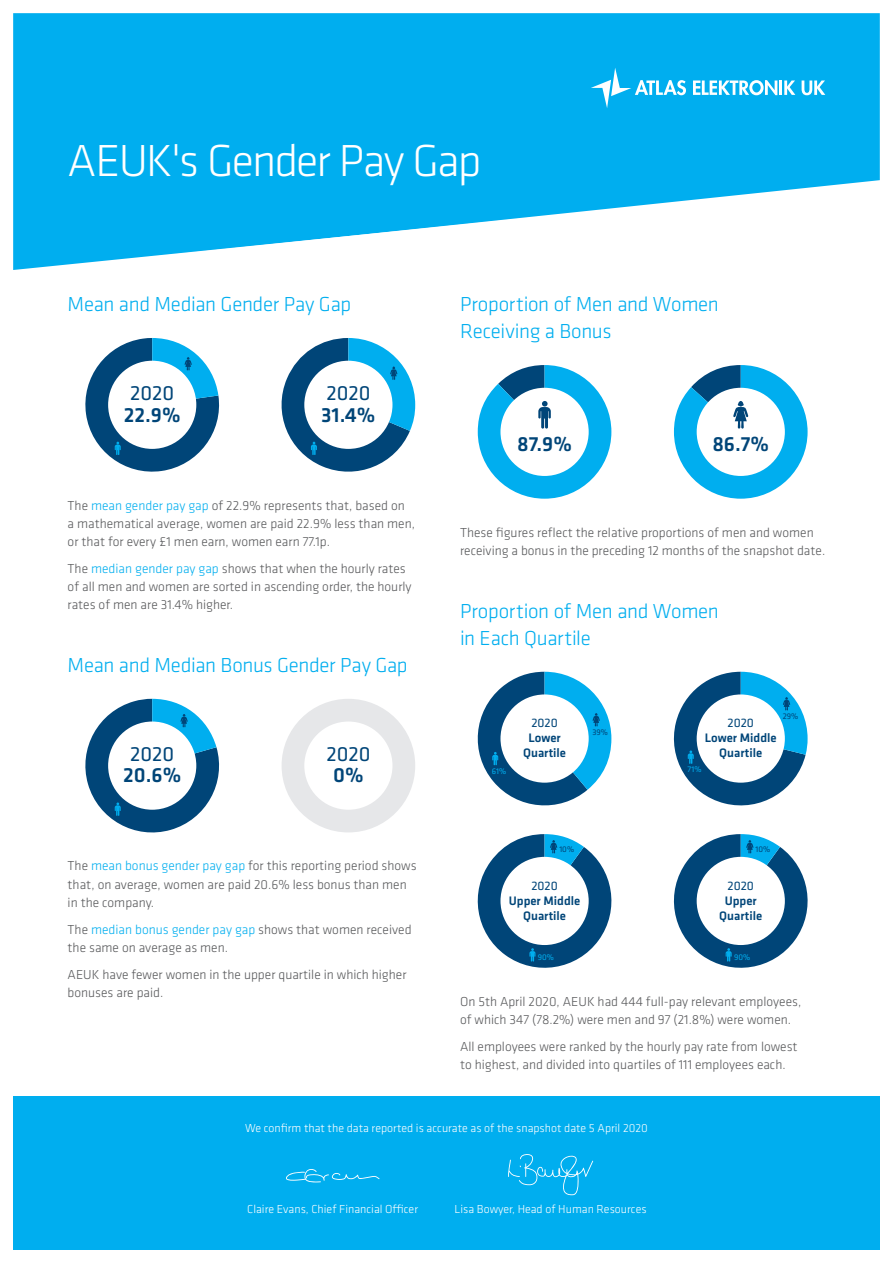
<style>
.page{position:relative;width:893px;height:1263px;background:#fff}
.page>*{position:absolute;margin:0;border:0;box-sizing:border-box;transform-origin:0 0}
.t1{font:300 46.5px "Klavika";letter-spacing:-.04em;color:#fff}
.t2{font:500 21.3px "Klavika";color:#004578}
.t3{font:21.3px "Klavika";color:#004578}
.t4{font:300 21px/27px "Klavika";letter-spacing:-.015em;color:#00aeef}
.t5{font:300 13.5px/18px "Klavika";color:#57585a}
.t6{font:500 12.75px/14.9px "Klavika";color:#004578;text-align:center}
.t7{font:12.75px "Klavika";color:#004578}
.t8{font:300 12px "Klavika";color:#fff}
.t9{font:8.55px "Klavika";color:#004578}
.t10{font:8.55px "Klavika";color:#00aeef}
.s1{color:#00aeef}
</style>
<div class="page">
<div style="left:13px;top:13px;width:867px;height:166px;background:#00aeef"></div>
<svg style="left:13px;top:179px;width:867px;height:91px;fill:#00aeef"></svg>
<div style="left:13px;top:1096px;width:867px;height:154px;background:#00aeef"></div>
<svg style="left:85px;top:699px;width:135px;height:134px"></svg>
<svg style="left:85px;top:338px;width:135px;height:134px"></svg>
<svg style="left:478px;top:365px;width:133px;height:134px"></svg>
<svg style="left:477px;top:672px;width:134px;height:134px"></svg>
<svg style="left:477px;top:834px;width:135px;height:134px"></svg>
<svg style="left:281px;top:338px;width:134px;height:134px"></svg>
<div style="left:282px;top:699px;width:133px;height:133px;background:#e6e7e9;border-radius:67px"></div>
<div style="left:304px;top:721px;width:88px;height:89px;background:#fff;border-radius:50%"></div>
<svg style="left:674px;top:365px;width:134px;height:134px"></svg>
<svg style="left:673px;top:672px;width:135px;height:134px"></svg>
<svg style="left:673px;top:834px;width:135px;height:134px"></svg>
<svg style="left:591px;top:68px;width:95px;height:40px;background:#2cbcf1"></svg>
<svg style="left:693px;top:80px;width:84px;height:15px"></svg>
<hr style="left:779px;top:80px;width:3px;height:15px;background:#fff">
<svg style="left:784px;top:80px;width:11px;height:15px"></svg>
<svg style="left:802px;top:80px;width:23px;height:15px"></svg>
<svg style="left:286px;top:1169px;width:94px;height:13px"></svg>
<svg style="left:508px;top:1154px;width:85px;height:41px"></svg>
<h1 class="t1" style="left:68px;top:132px;width:415px">AEUK's Gender Pay Gap</h1>
<h3 class="t4" style="left:68px;top:291px;width:285px">Mean and Median Gender Pay Gap</h3>
<h2 class="t3" style="left:130px;top:382px;width:46px">2020</h2>
<h2 class="t2" style="left:124px;top:403px;width:58px">22.9%</h2>
<h2 class="t3" style="left:326px;top:382px;width:46px">2020</h2>
<h2 class="t2" style="left:321px;top:403px;width:56px">31.4%</h2>
<p class="t5" style="left:68px;top:496px;width:349px">The <span class="s1">mean gender pay gap</span> of 22.9% represents that, based on<br>a mathematical average, women are paid 22.9% less than men, or that for every £1 men earn, women earn 77.1p.</p>
<p class="t5" style="left:68px;top:559px;width:345px">The <span class="s1">median gender pay gap</span> shows that when the hourly rates of all men and women are sorted in ascending order, the hourly rates of men are 31.4% higher.</p>
<h3 class="t4" style="left:68px;top:651px;width:342px">Mean and Median Bonus Gender Pay Gap</h3>
<h2 class="t3" style="left:130px;top:742px;width:46px">2020</h2>
<h2 class="t2" style="left:123px;top:764px;width:60px">20.6%</h2>
<h2 class="t3" style="left:326px;top:742px;width:46px">2020</h2>
<h2 class="t2" style="left:333px;top:764px;width:32px">0%</h2>
<p class="t5" style="left:68px;top:857px;width:350px">The <span class="s1">mean bonus gender pay gap</span> for this reporting period shows that, on average, women are paid 20.6% less bonus than men in the company.</p>
<p class="t5" style="left:68px;top:920px;width:345px">The <span class="s1">median bonus gender pay gap</span> shows that women received the same on average as men.</p>
<p class="t5" style="left:68px;top:965px;width:340px">AEUK have fewer women in the upper quartile in which higher bonuses are paid.</p>
<h3 class="t4" style="left:460px;top:291px;width:260px">Proportion of Men and Women<br>Receiving a Bonus</h3>
<h2 class="t2" style="left:517px;top:433px;width:56px">87.9%</h2>
<h2 class="t2" style="left:712px;top:433px;width:58px">86.7%</h2>
<p class="t5" style="left:460px;top:523px;width:367px">These figures reflect the relative proportions of men and women receiving a bonus in the preceding 12 months of the snapshot date.</p>
<h3 class="t4" style="left:460px;top:597px;width:260px">Proportion of Men and Women in Each Quartile</h3>
<p class="t7" style="left:531px;top:716px;width:28px">2020</p>
<p class="t6" style="left:523px;top:731px;width:44px">Lower<br>Quartile</p>
<p class="t9" style="left:592px;top:727px;width:17px">39%</p>
<p class="t9" style="left:783px;top:711px;width:17px">29%</p>
<p class="t7" style="left:727px;top:716px;width:28px">2020</p>
<p class="t6" style="left:705px;top:731px;width:73px">Lower Middle<br>Quartile</p>
<p class="t10" style="left:492px;top:766px;width:16px">61%</p>
<p class="t10" style="left:687px;top:765px;width:15px">71%</p>
<p class="t9" style="left:559px;top:844px;width:16px">10%</p>
<p class="t9" style="left:755px;top:844px;width:16px">10%</p>
<p class="t7" style="left:531px;top:878px;width:28px">2020</p>
<p class="t6" style="left:509px;top:893px;width:73px">Upper Middle<br>Quartile</p>
<p class="t10" style="left:538px;top:952px;width:18px">90%</p>
<p class="t7" style="left:727px;top:878px;width:28px">2020</p>
<p class="t6" style="left:719px;top:893px;width:44px">Upper<br>Quartile</p>
<p class="t10" style="left:734px;top:952px;width:18px">90%</p>
<p class="t5" style="left:460px;top:992px;width:343px">On 5th April 2020, AEUK had 444 full-pay relevant employees, of which 347 (78.2%) were men and 97 (21.8%) were women.</p>
<p class="t5" style="left:460px;top:1037px;width:339px">All employees were ranked by the hourly pay rate from lowest to highest, and divided into quartiles of 111 employees each.</p>
<p class="t8" style="left:245px;top:1121px;width:404px">We confirm that the data reported is accurate as of the snapshot date 5 April 2020</p>
<p class="t8" style="left:247px;top:1202px;width:172px">Claire Evans, Chief Financial Officer</p>
<p class="t8" style="left:455px;top:1202px;width:193px">Lisa Bowyer, Head of Human Resources</p>
</div>
